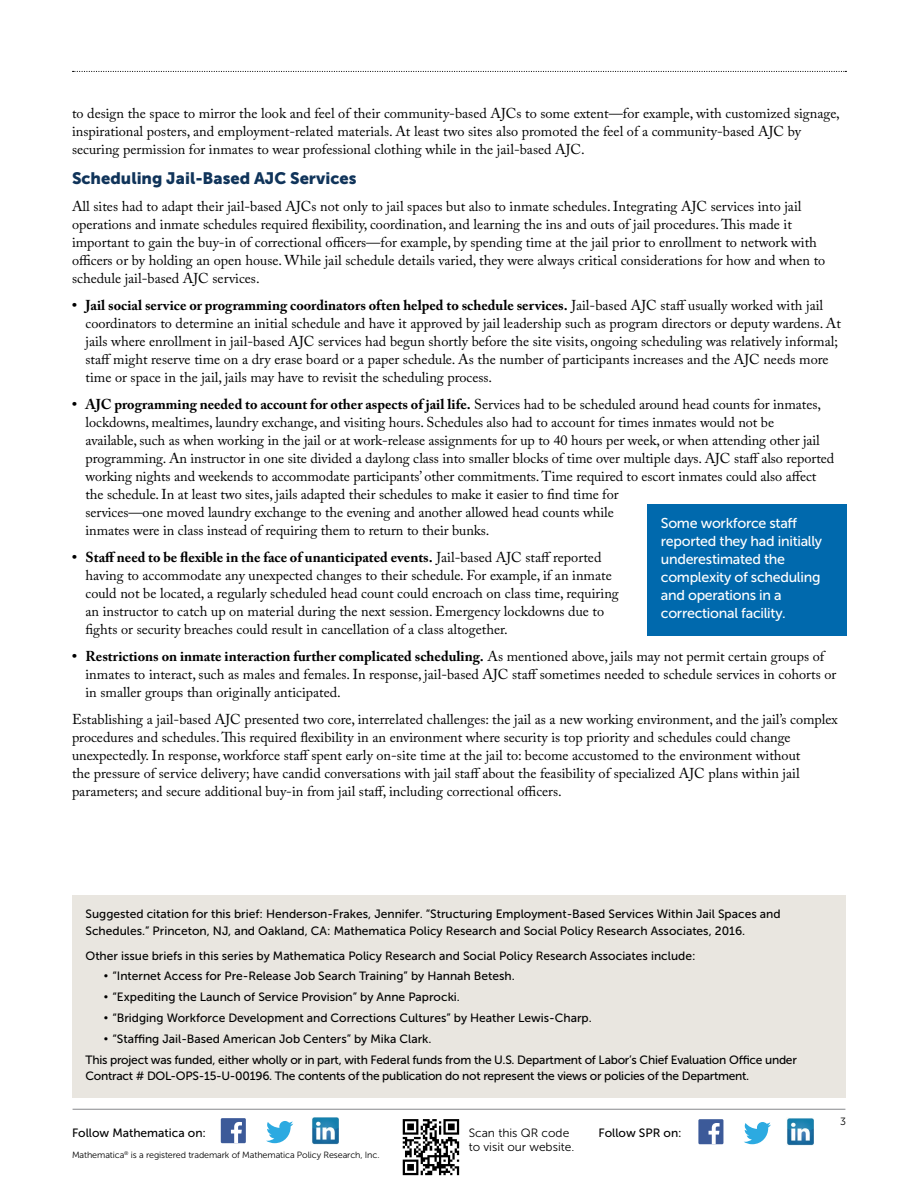
<style>
.page{position:relative;width:918px;height:1188px;background:#fff}
.page>*{position:absolute;margin:0;border:0;box-sizing:border-box;transform-origin:0 0}
.SUB-SUBHEAD___adobe{font:16.5px "Museo Sans 900";color:#10345a}
.TEXT_--bullet_list_w{font:14.25px/18px "Adobe Caslon Pro";color:#000}
.TEXT___adobe_caslon{font:14.25px/18px "Adobe Caslon Pro";color:#000}
.CALLOUT_TEXT___museo{font:14.25px/18px "Museo Sans 500";letter-spacing:-.02em;color:#fff}
.TEXT___adobe_caslon-2{font:12px/16.5px "Museo Sans 500";color:#000}
.TEXT___adobe_caslon-3{font:12px/16.5px "Museo Sans 500";letter-spacing:-.02em;color:#000}
.TEXT___adobe_caslon-4{font:12px/13.5px "Museo Sans 300";color:#000}
.PAGE_NUMBER___museo{font:10.5px "Museo Sans 300";color:#000}
.t1{font:9px "Museo Sans 300";letter-spacing:-.01em;color:#000}
.s1{font-weight:700}
.s2{font-family:"Museo Sans 100"}
</style>
<div class="page">
<svg style="left:73px;top:71px;width:773px;height:1px"></svg>
<div style="left:72px;top:896px;width:773px;height:202px;background:#e9e6e0"></div>
<div style="left:647px;top:504px;width:200px;height:131px;background:#0069ad"></div>
<img style="left:787px;top:1118px;width:27px;height:27px">
<svg style="left:744px;top:1122px;width:27px;height:22px"></svg>
<div style="left:698px;top:1119px;width:25px;height:25px;background:#3c5a99"></div>
<svg style="left:709px;top:1123px;width:11px;height:21px"></svg>
<img style="left:402px;top:1119px;width:58px;height:57px">
<img style="left:311px;top:1117px;width:27px;height:27px">
<svg style="left:266px;top:1121px;width:27px;height:22px"></svg>
<div style="left:221px;top:1118px;width:25px;height:25px;background:#3c5a99"></div>
<svg style="left:231px;top:1122px;width:11px;height:21px"></svg>
<hr style="left:73px;top:1109px;width:772px;height:1px;background:#939598">
<p class="TEXT___adobe_caslon" style="left:72px;top:105px;width:769px">to design the space to mirror the look and feel of their community-based AJCs to some extent—for example, with customized signage, inspirational posters, and employment-related materials. At least two sites also promoted the feel of a community-based AJC by securing permission for inmates to wear professional clothing while in the jail-based AJC.</p>
<p class="SUB-SUBHEAD___adobe" style="left:72px;top:169px;width:286px">Scheduling Jail-Based AJC Services</p>
<p class="TEXT___adobe_caslon" style="left:72px;top:198px;width:755px">All sites had to adapt their jail-based AJCs not only to jail spaces but also to inmate schedules. Integrating AJC services into jail operations and inmate schedules required flexibility, coordination, and learning the ins and outs of jail procedures. This made it important to gain the buy-in of correctional officers—for example, by spending time at the jail prior to enrollment to network with officers or by holding an open house. While jail schedule details varied, they were always critical considerations for how and when to schedule jail-based AJC services.</p>
<p class="TEXT_--bullet_list_w" style="left:86px;top:297px;width:757px;text-indent:-14px"><span class="s1">• Jail social service or programming coordinators often helped to schedule services.</span> Jail-based AJC staff usually worked with jail coordinators to determine an initial schedule and have it approved by jail leadership such as program directors or deputy wardens. At jails where enrollment in jail-based AJC services had begun shortly before the site visits, ongoing scheduling was relatively informal; staff might reserve time on a dry erase board or a paper schedule. As the number of participants increases and the AJC needs more time or space in the jail, jails may have to revisit the scheduling process.</p>
<p class="TEXT_--bullet_list_w" style="left:86px;top:396px;width:750px;text-indent:-14px"><span class="s1">• AJC programming needed to account for other aspects of jail life.</span> Services had to be scheduled around head counts for inmates, lockdowns, mealtimes, laundry exchange, and visiting hours. Schedules also had to account for times inmates would not be<br>available, such as when working in the jail or at work-release assignments for up to 40 hours per week, or when attending other jail programming. An instructor in one site divided a daylong class into smaller blocks of time over multiple days. AJC staff also reported working nights and weekends to accommodate participants’ other commitments. Time required to escort inmates could also affect the schedule. In at least two sites, jails adapted their schedules to make it easier to find time for<br>services—one moved laundry exchange to the evening and another allowed head counts while<br>inmates were in class instead of requiring them to return to their bunks.</p>
<p class="TEXT_--bullet_list_w" style="left:86px;top:549px;width:535px;text-indent:-14px"><span class="s1">• Staff need to be flexible in the face of unanticipated events.</span> Jail-based AJC staff reported having to accommodate any unexpected changes to their schedule. For example, if an inmate could not be located, a regularly scheduled head count could encroach on class time, requiring an instructor to catch up on material during the next session. Emergency lockdowns due to fights or security breaches could result in cancellation of a class altogether.</p>
<p class="TEXT_--bullet_list_w" style="left:86px;top:648px;width:752px;text-indent:-14px"><span class="s1">• Restrictions on inmate interaction further complicated scheduling.</span> As mentioned above, jails may not permit certain groups of inmates to interact, such as males and females. In response, jail-based AJC staff sometimes needed to schedule services in cohorts or in smaller groups than originally anticipated.</p>
<p class="TEXT___adobe_caslon" style="left:72px;top:711px;width:767px">Establishing a jail-based AJC presented two core, interrelated challenges: the jail as a new working environment, and the jail’s complex procedures and schedules. This required flexibility in an environment where security is top priority and schedules could change unexpectedly. In response, workforce staff spent early on-site time at the jail to: become accustomed to the environment without<br>the pressure of service delivery; have candid conversations with jail staff about the feasibility of specialized AJC plans within jail parameters; and secure additional buy-in from jail staff, including correctional officers.</p>
<p class="CALLOUT_TEXT___museo" style="left:661px;top:514px;width:163px">Some workforce staff reported they had initially underestimated the complexity of scheduling and operations in a correctional facility.</p>
<p class="TEXT___adobe_caslon-2" style="left:86px;top:906px;width:697px">Suggested citation for this brief: Henderson-Frakes, Jennifer. “Structuring Employment-Based Services Within Jail Spaces and<br>Schedules.” Princeton, NJ, and Oakland, CA: Mathematica Policy Research and Social Policy Research Associates, 2016.</p>
<p class="TEXT___adobe_caslon-2" style="left:86px;top:948px;width:612px">Other issue briefs in this series by Mathematica Policy Research and Social Policy Research Associates include:</p>
<p class="TEXT___adobe_caslon-2" style="left:104px;top:967px;width:413px"><span class="s2">•</span> “Internet Access for Pre-Release Job Search Training” by Hannah Betesh.</p>
<p class="TEXT___adobe_caslon-2" style="left:104px;top:988px;width:358px"><span class="s2">•</span> “Expediting the Launch of Service Provision” by Anne Paprocki.</p>
<p class="TEXT___adobe_caslon-2" style="left:104px;top:1009px;width:490px"><span class="s2">•</span> “Bridging Workforce Development and Corrections Cultures” by Heather Lewis-Charp.</p>
<p class="TEXT___adobe_caslon-2" style="left:104px;top:1030px;width:330px"><span class="s2">•</span> “Staffing Jail-Based American Job Centers” by Mika Clark.</p>
<p class="TEXT___adobe_caslon-3" style="left:86px;top:1051px;width:713px">This project was funded, either wholly or in part, with Federal funds from the U.S. Department of Labor’s Chief Evaluation Office under<br>Contract # DOL-OPS-15-U-00196. The contents of the publication do not represent the views or policies of the Department.</p>
<p class="TEXT___adobe_caslon-2" style="left:72px;top:1125px;width:136px">Follow Mathematica on:</p>
<p class="t1" style="left:72px;top:1150px;width:309px">Mathematica<sup>®</sup> is a registered trademark of Mathematica Policy Research, Inc.</p>
<p class="TEXT___adobe_caslon-4" style="left:469px;top:1127px;width:107px">Scan this QR code to visit our website.</p>
<p class="TEXT___adobe_caslon-2" style="left:599px;top:1125px;width:85px">Follow SPR on:</p>
<p class="PAGE_NUMBER___museo" style="left:840px;top:1116px;width:7px">3</p>
</div>
